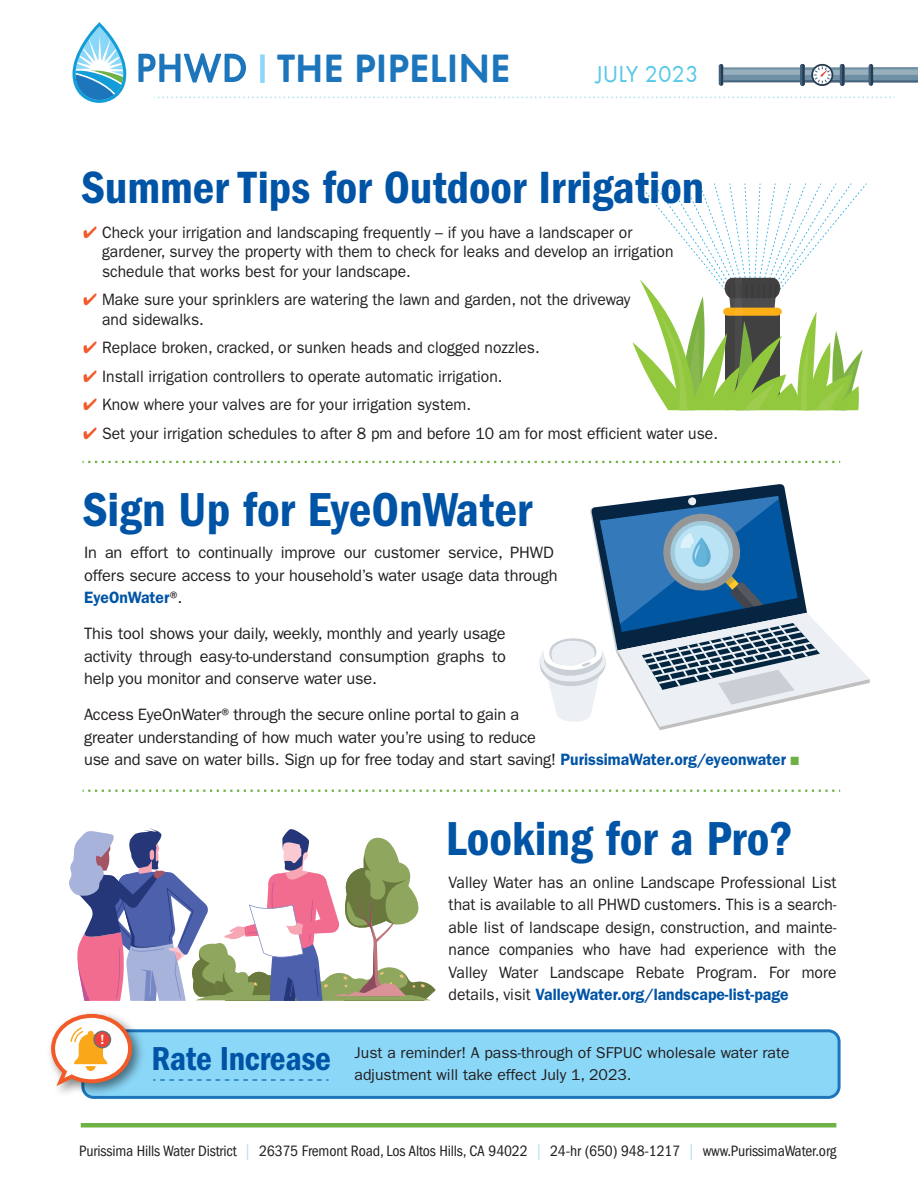
<style>
.page{position:relative;width:918px;height:1188px;background:#fff}
.page>*{position:absolute;margin:0;border:0;box-sizing:border-box;transform-origin:0 0}
.t1{font:600 condensed 49.35px "Franklin Gothic";color:#0054a6}
.t2{font:600 condensed 46.8px "Franklin Gothic";color:#0054a6}
.t3{font:600 40.8px "Futura Round";color:#1d76bc}
.t4{font:24px "Futura Round";color:#56c8e7}
.t5{font:16.5px/22.5px "Franklin Gothic";color:#221e1f;scale:.95 1}
.t6{font:16.5px/22.5px "Franklin Gothic";color:#221e1f}
.t7{font:15.75px/22.5px "Franklin Gothic";color:#221e1f}
.t8{font:condensed 15.6px "Franklin Gothic";letter-spacing:-.01em;color:#231f20}
.t9{font:700 13.2px "Gotham Narrow";color:#fff}
.s1{color:#f15b29}
.s2{font-weight:600;color:#0054a6}
.s3{color:#6eb144}
.s4{font-weight:600;font-stretch:condensed;font-size:34.35px;color:#0054a6}
.s5{color:#acdfed}
</style>
<div class="page">
<svg style="left:154px;top:97px;width:741px;height:1px"></svg>
<div style="left:260px;top:54px;width:5px;height:29px;background:#8bd7f8"></div>
<svg style="left:73px;top:22px;width:53px;height:81px"></svg>
<svg style="left:138px;top:53px;width:108px;height:30px"></svg>
<svg style="left:83px;top:790px;width:757px;height:2px"></svg>
<svg style="left:83px;top:461px;width:757px;height:2px"></svg>
<hr style="left:719px;top:64px;width:4px;height:22px;background:#3f607d;border-radius:2px">
<svg style="left:805px;top:69px;width:35px;height:6px"></svg>
<svg style="left:805px;top:75px;width:35px;height:5px"></svg>
<hr style="left:805px;top:68px;width:35px;height:1px;background:#030505">
<hr style="left:805px;top:80px;width:35px;height:2px;background:#030505">
<svg style="left:721px;top:64px;width:84px;height:22px"></svg>
<hr style="left:840px;top:64px;width:4px;height:22px;background:#3f607d;border-radius:2px">
<svg style="left:811px;top:64px;width:22px;height:22px"></svg>
<svg style="left:812px;top:65px;width:20px;height:20px"></svg>
<svg style="left:842px;top:64px;width:76px;height:22px"></svg>
<div style="left:83px;top:1031px;width:756px;height:66px;background:#8bd7f8;border-radius:11px"></div>
<div style="left:81px;top:1029px;width:760px;height:70px;border:3px solid #1d76bc;border-radius:11px"></div>
<img style="left:59px;top:1029px;width:90px;height:70px">
<svg style="left:49px;top:1012px;width:85px;height:78px"></svg>
<svg style="left:153px;top:1079px;width:176px;height:2px"></svg>
<div style="left:81px;top:1123px;width:755px;height:5px;background:#6eb144"></div>
<svg style="left:633px;top:183px;width:234px;height:227px"></svg>
<svg style="left:539px;top:484px;width:331px;height:246px"></svg>
<svg style="left:69px;top:828px;width:367px;height:173px"></svg>
<h3 class="t3" style="left:277px;top:38px;width:235px">THE PIPELINE</h3>
<h3 class="t4" style="left:596px;top:56px;width:105px">JULY 2023</h3>
<h2 class="t2" style="left:81px;top:161px;width:625px">Summer Tips for Outdoor Irrigation</h2>
<p class="t5" style="left:102px;top:223px;width:603px;line-height:19.5px;text-indent:-19px"><span class="s1">✔</span> Check your irrigation and landscaping frequently – if you have a landscaper or gardener, survey the property with them to check for leaks and develop an irrigation schedule that works best for your landscape.</p>
<p class="t5" style="left:102px;top:290px;width:558px;line-height:19.5px;text-indent:-19px"><span class="s1">✔</span> Make sure your sprinklers are watering the lawn and garden, not the driveway and sidewalks.</p>
<p class="t5" style="left:83px;top:337px;width:482px"><span class="s1">✔</span> Replace broken, cracked, or sunken heads and clogged nozzles.</p>
<p class="t5" style="left:83px;top:365px;width:443px"><span class="s1">✔</span> Install irrigation controllers to operate automatic irrigation.</p>
<p class="t5" style="left:83px;top:394px;width:410px"><span class="s1">✔</span> Know where your valves are for your irrigation system.</p>
<p class="t5" style="left:83px;top:422px;width:670px"><span class="s1">✔</span> Set your irrigation schedules to after 8 pm and before 10 am for most efficient water use.</p>
<h1 class="t1" style="left:82px;top:481px;width:451px">Sign Up for EyeOnWater</h1>
<p class="t6" style="left:84px;top:542px;width:475px">In an effort to continually improve our customer service, PHWD offers secure access to your household’s water usage data through<br><span class="s2">EyeOnWater</span>®.</p>
<p class="t6" style="left:84px;top:623px;width:424px;text-align:justify">This tool shows your daily, weekly, monthly and yearly usage activity through easy-to-understand consumption graphs to help you monitor and conserve water use.</p>
<p class="t6" style="left:84px;top:704px;width:717px">Access EyeOnWater® through the secure online portal to gain a<br>greater understanding of how much water you’re using to reduce<br>use and save on water bills. Sign up for free today and start saving! <span class="s2">PurissimaWater.org/eyeonwater</span> <span class="s3">■</span></p>
<h1 class="t1" style="left:446px;top:811px;width:349px">Looking for a Pro?</h1>
<p class="t9" style="left:100px;top:1031px;width:5px">!</p>
<p class="t5" style="left:449px;top:871px;width:410px;text-align:justify">Valley Water has an online Landscape Professional List that is available to all PHWD customers. This is a search&shy;able list of landscape design, construction, and mainte&shy;nance companies who have had experience with the Valley Water Landscape Rebate Program. For more details, visit <span class="s2">ValleyWater.org/landscape-list-page</span></p>
<p class="t7" style="left:355px;top:1041px;width:437px;text-indent:-203px"><span class="s4">Rate Increase</span> Just a reminder! A pass-through of SFPUC wholesale water rate adjustment will take effect July 1, 2023.</p>
<p class="t8" style="left:79px;top:1142px;width:759px">Purissima Hills Water District <span class="s5">|</span> 26375 Fremont Road, Los Altos Hills, CA 94022 <span class="s5">|</span> 24-hr (650) 948-1217 <span class="s5">|</span> www.PurissimaWater.org</p>
</div>
